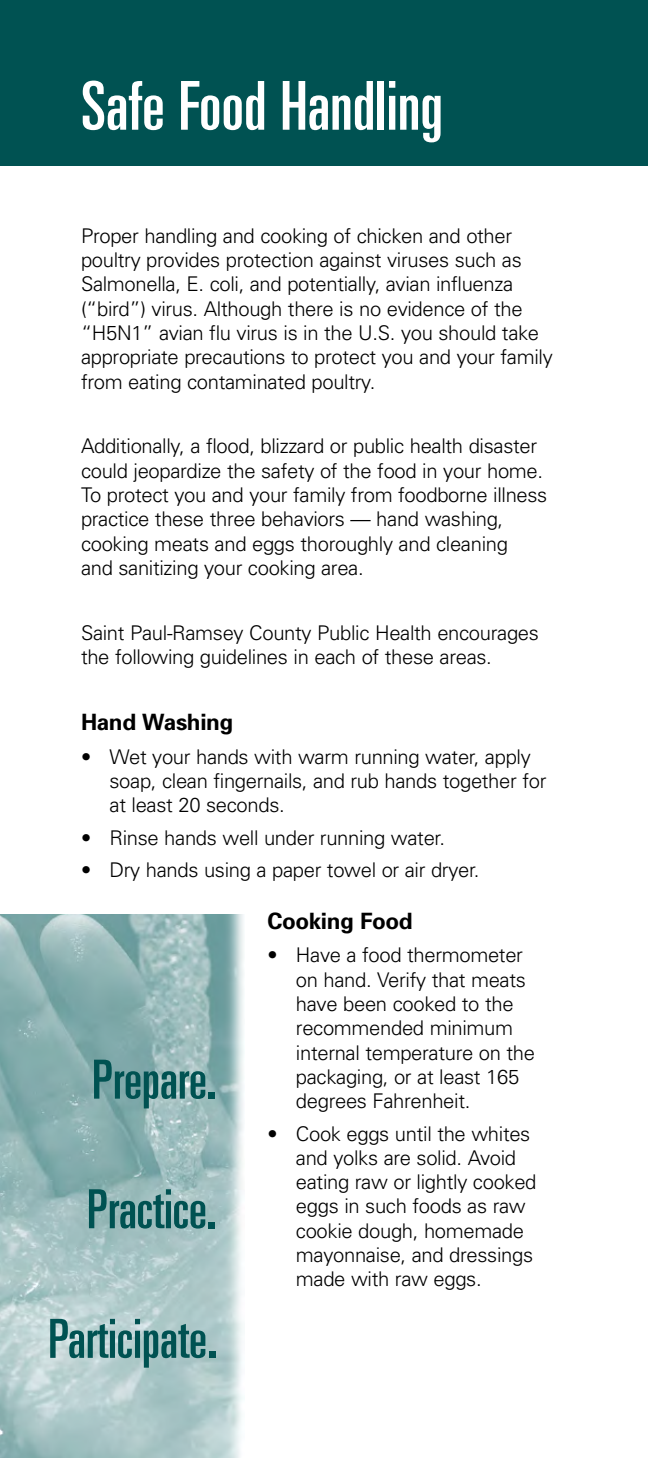
<style>
.page{position:relative;width:648px;height:1458px;background:#fff}
.page>*{position:absolute;margin:0;border:0;box-sizing:border-box;transform-origin:0 0}
.t1{font:ultra-condensed 67.5px "Univers";color:#fff}
.t2{font:ultra-condensed 54px "Univers";color:#005252}
.t3{font:700 22.5px "Univers";letter-spacing:-.015em;color:#000}
.t4{font:300 20.25px/24.3px "Univers";letter-spacing:-.015em;color:#000}
</style>
<div class="page">
<div style="left:0;top:0;width:648px;height:166px;background:#005252"></div>
<img style="left:0;top:914px;width:244px;height:544px">
<h1 class="t1" style="left:81px;top:81px;width:363px">Safe Food Handling</h1>
<p class="t4" style="left:81px;top:225px;width:473px">Proper handling and cooking of chicken and other poultry provides protection against viruses such as Salmonella, E. coli, and potentially, avian influenza (“bird”) virus. Although there is no evidence of the “H5N1” avian flu virus is in the U.S. you should take appropriate precautions to protect you and your family from eating contaminated poultry.</p>
<p class="t4" style="left:81px;top:436px;width:468px">Additionally, a flood, blizzard or public health disaster could jeopardize the safety of the food in your home.<br>To protect you and your family from foodborne illness practice these three behaviors — hand washing, cooking meats and eggs thoroughly and cleaning<br>and sanitizing your cooking area.</p>
<p class="t4" style="left:81px;top:622px;width:459px">Saint Paul-Ramsey County Public Health encourages the following guidelines in each of these areas.</p>
<p class="t3" style="left:81px;top:714px;width:154px">Hand Washing</p>
<p class="t4" style="left:110px;top:746px;width:438px;text-indent:-29px">• Wet your hands with warm running water, apply soap, clean fingernails, and rub hands together for at least 20 seconds.</p>
<p class="t4" style="left:81px;top:827px;width:366px">• Rinse hands well under running water.</p>
<p class="t4" style="left:81px;top:860px;width:400px">• Dry hands using a paper towel or air dryer.</p>
<h2 class="t2" style="left:92px;top:1060px;width:126px">Prepare.</h2>
<h2 class="t2" style="left:87px;top:1189px;width:131px">Practice.</h2>
<h2 class="t2" style="left:48px;top:1319px;width:170px">Participate.</h2>
<p class="t3" style="left:267px;top:913px;width:147px">Cooking Food</p>
<p class="t4" style="left:296px;top:945px;width:241px;text-indent:-29px">• Have a food thermometer on hand. Verify that meats have been cooked to the recommended minimum internal temperature on the packaging, or at least 165 degrees Fahrenheit.</p>
<p class="t4" style="left:296px;top:1123px;width:242px;text-indent:-29px">• Cook eggs until the whites and yolks are solid. Avoid eating raw or lightly cooked eggs in such foods as raw cookie dough, homemade mayonnaise, and dressings made with raw eggs.</p>
</div>
